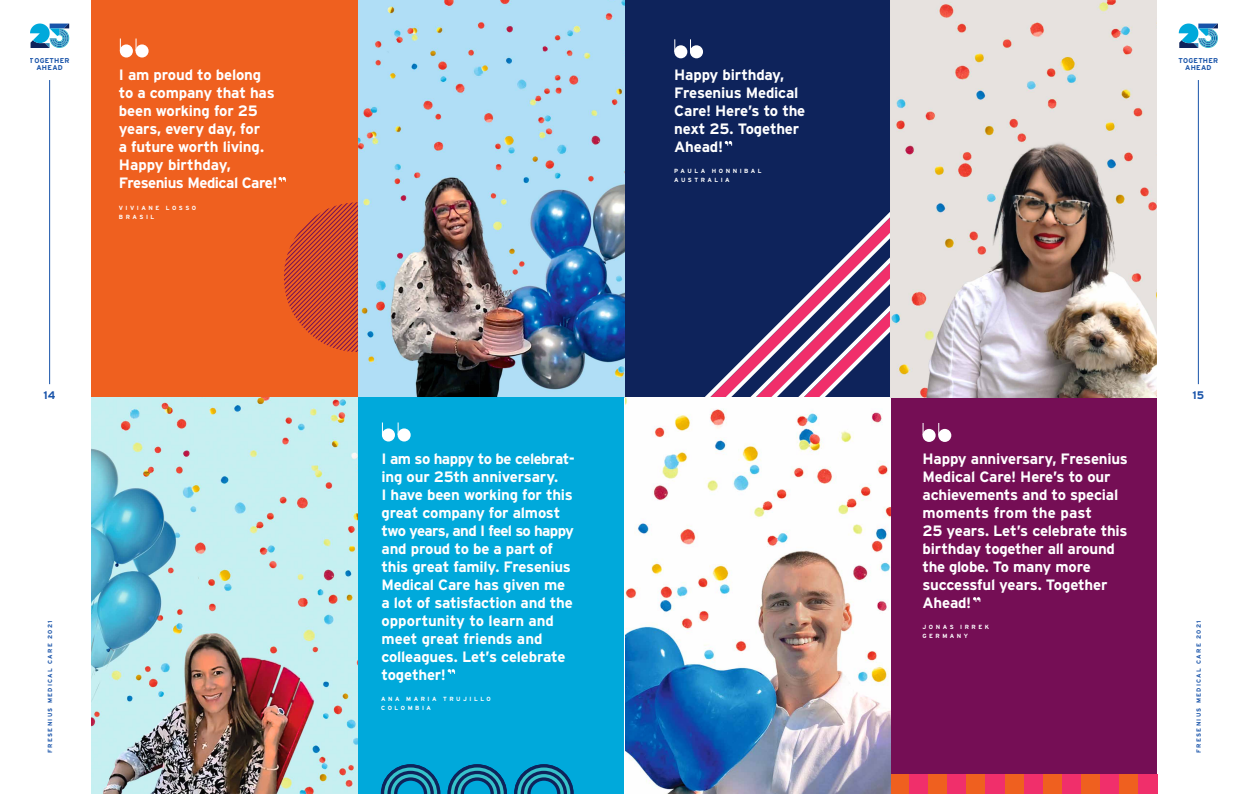
<style>
.page{position:relative;width:1248px;height:794px;background:#fff}
.page>*{position:absolute;margin:0;border:0;box-sizing:border-box;transform-origin:0 0}
.t1{font:700 15px/18px "Interstate";letter-spacing:-.015em;color:#fff}
.t2{font:700 11px "Interstate";color:#1853a9}
.t3{font:700 7px/7px "Interstate";letter-spacing:.035em;color:#1853a9;text-align:center}
.t4{font:700 6px/9px "Interstate";letter-spacing:.415em;color:#fff}
.t5{font:700 6px "Interstate";letter-spacing:.22em;color:#1853a9}
</style>
<div class="page">
<div style="left:890px;top:397px;width:266px;height:397px;background:#750e55"></div>
<div style="left:890px;top:775px;width:19px;height:19px;background:#ef601f"></div>
<div style="left:909px;top:775px;width:19px;height:19px;background:#f02f6b"></div>
<div style="left:928px;top:775px;width:19px;height:19px;background:#ef601f"></div>
<div style="left:947px;top:775px;width:19px;height:19px;background:#f02f6b"></div>
<div style="left:966px;top:775px;width:19px;height:19px;background:#ef601f"></div>
<div style="left:985px;top:775px;width:19px;height:19px;background:#f02f6b"></div>
<div style="left:1004px;top:775px;width:19px;height:19px;background:#ef601f"></div>
<div style="left:1023px;top:775px;width:19px;height:19px;background:#f02f6b"></div>
<div style="left:1042px;top:775px;width:19px;height:19px;background:#ef601f"></div>
<div style="left:1061px;top:775px;width:19px;height:19px;background:#f02f6b"></div>
<div style="left:1080px;top:775px;width:19px;height:19px;background:#ef601f"></div>
<div style="left:1099px;top:775px;width:19px;height:19px;background:#f02f6b"></div>
<div style="left:1118px;top:775px;width:19px;height:19px;background:#ef601f"></div>
<div style="left:1137px;top:775px;width:19px;height:19px;background:#f02f6b"></div>
<div style="left:624px;top:0;width:266px;height:397px;background:#0e235b"></div>
<svg style="left:705px;top:212px;width:185px;height:185px"></svg>
<img style="left:624px;top:0;width:1px;height:397px">
<img style="left:624px;top:397px;width:266px;height:397px">
<img style="left:890px;top:0;width:266px;height:397px">
<svg style="left:724px;top:141px;width:8px;height:5px"></svg>
<div style="left:690px;top:45px;width:13px;height:13px;background:#fff;border-radius:50%"></div>
<div style="left:674px;top:45px;width:13px;height:13px;background:#fff;border-radius:50%"></div>
<svg style="left:973px;top:597px;width:7px;height:5px"></svg>
<div style="left:938px;top:429px;width:13px;height:13px;background:#fff;border-radius:50%"></div>
<div style="left:922px;top:429px;width:13px;height:13px;background:#fff;border-radius:50%"></div>
<svg style="left:1178px;top:24px;width:40px;height:24px"></svg>
<hr style="left:1197px;top:80px;width:1px;height:304px;background:#1853a9">
<div style="left:91px;top:0;width:267px;height:397px;background:#ef601f"></div>
<svg style="left:284px;top:202px;width:74px;height:150px"></svg>
<img style="left:358px;top:0;width:266px;height:397px">
<img style="left:91px;top:397px;width:267px;height:397px">
<div style="left:358px;top:397px;width:266px;height:397px;background:#00a9db"></div>
<svg style="left:514px;top:764px;width:59px;height:30px"></svg>
<svg style="left:447px;top:764px;width:60px;height:30px"></svg>
<svg style="left:381px;top:764px;width:59px;height:30px"></svg>
<svg style="left:278px;top:177px;width:8px;height:5px"></svg>
<div style="left:135px;top:44px;width:14px;height:13px;background:#fff;border-radius:50%"></div>
<div style="left:120px;top:44px;width:13px;height:13px;background:#fff;border-radius:50%"></div>
<svg style="left:447px;top:669px;width:8px;height:5px"></svg>
<div style="left:397px;top:428px;width:13px;height:13px;background:#fff;border-radius:50%"></div>
<div style="left:382px;top:428px;width:13px;height:13px;background:#fff;border-radius:50%"></div>
<svg style="left:30px;top:24px;width:40px;height:24px"></svg>
<hr style="left:49px;top:80px;width:1px;height:304px;background:#1853a9">
<p class="t3" style="left:30px;top:57px;width:41px">TOGETHER<br>AHEAD</p>
<p class="t3" style="left:1178px;top:57px;width:41px">TOGETHER<br>AHEAD</p>
<p class="t1" style="left:119px;top:66px;width:160px">I am proud to belong to a company that has been working for 25 years, every day, for<br>a future worth living.<br>Happy birthday,<br>Fresenius Medical Care!</p>
<p class="t1" style="left:674px;top:66px;width:132px">Happy birthday,<br>Fresenius Medical<br>Care! Here’s to the next 25. Together<br>Ahead!</p>
<p class="t4" style="left:674px;top:166px;width:89px">PAULA HONNIBAL<br>AUSTRALIA</p>
<p class="t4" style="left:119px;top:203px;width:79px">VIVIANE LOSSO<br>BRASIL</p>
<p class="t2" style="left:44px;top:389px;width:13px">14</p>
<p class="t5" style="left:47px;top:753px;width:134px;rotate:-90deg">FRESENIUS MEDICAL CARE 2021</p>
<p class="t1" style="left:381px;top:450px;width:195px">I am so happy to be celebrat&shy;ing our 25th anniversary.<br>I have been working for this great company for almost two years, and I feel so happy and proud to be a part of this great family. Fresenius<br>Medical Care has given me a lot of satisfaction and the opportunity to learn and meet great friends and colleagues. Let’s celebrate together!</p>
<p class="t4" style="left:381px;top:694px;width:111px">ANA MARIA TRUJILLO<br>COLOMBIA</p>
<p class="t1" style="left:922px;top:450px;width:207px">Happy anniversary, Fresenius<br>Medical Care! Here’s to our achievements and to special moments from the past<br>25 years. Let’s celebrate this birthday together all around the globe. To many more successful years. Together<br>Ahead!</p>
<p class="t4" style="left:922px;top:622px;width:68px">JONAS IRREK<br>GERMANY</p>
<p class="t2" style="left:1192px;top:389px;width:13px">15</p>
<p class="t5" style="left:1195px;top:753px;width:134px;rotate:-90deg">FRESENIUS MEDICAL CARE 2021</p>
</div>
